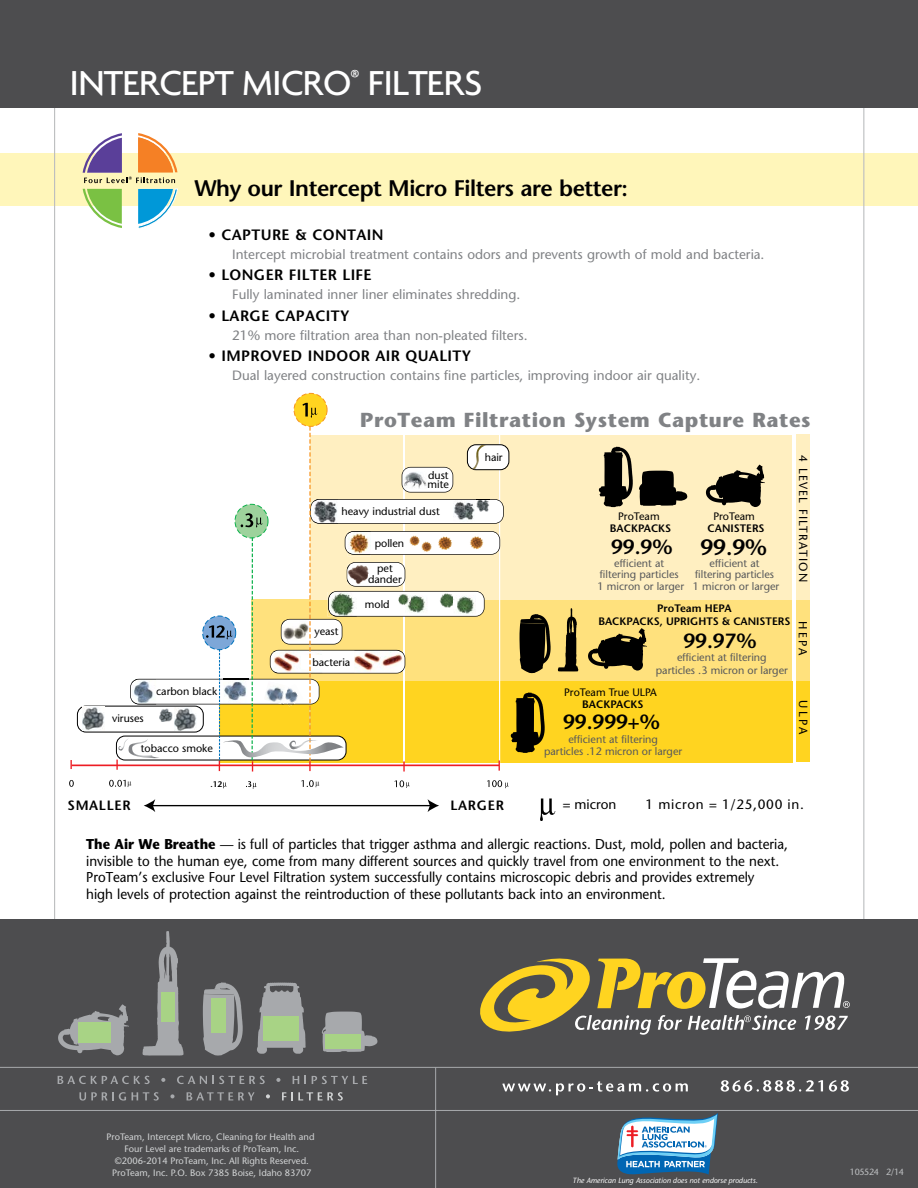
<style>
.page{position:relative;width:918px;height:1188px;background:#fff}
.page>*{position:absolute;margin:0;border:0;box-sizing:border-box;transform-origin:0 0}
.t1{font:500 37.5px "Agenda";letter-spacing:-.02em;color:#fff}
.t2{font:600 22.5px "Stone Sans";letter-spacing:-.02em;color:#000}
.t3{font:600 22.2px "Stone Sans";color:#000}
.t4{font:600 20.55px "Stone Sans";color:#000}
.t5{font:700 20.25px "Stone Sans";letter-spacing:.03em;color:#808285}
.t6{font:600 15px "Stone Sans";letter-spacing:.025em;color:#000}
.t7{font:14.25px/16.5px "Stone Sans";color:#000;scale:.94 1}
.t8{font:13.5px "Stone Sans";color:#808285}
.t9{font:13.5px "Stone Sans";letter-spacing:.05em;color:#000}
.t10{font:600 13.5px "Stone Sans";letter-spacing:.05em;color:#000}
.t11{font:11.85px "Stone Sans";letter-spacing:.1em;color:#000}
.t12{font:10.8px/10.8px "Stone Sans";color:#58595b;text-align:center}
.t13{font:10.8px/9.4px "Stone Sans";color:#000}
.t14{font:600 10.8px/12.9px "Stone Sans";color:#000;text-align:center}
.t15{font:9.3px/12px "Stone Sans";color:#d1d3d4;text-align:center}
.t16{font:9px "Stone Sans";letter-spacing:-.04em;color:#bcbec0}
.t17{font:600 8.1px "Stone Sans";color:#000}
.t18{font:italic 7.5px "Stone Sans";color:#fff}
.s1{font-weight:700}
</style>
<div class="page">
<div style="left:0;top:153px;width:918px;height:53px;background:#fff6ba"></div>
<svg style="left:83px;top:133px;width:95px;height:96px"></svg>
<hr style="left:863px;top:41px;width:1px;height:886px;background:#bcbec0">
<hr style="left:54px;top:53px;width:1px;height:872px;background:#bcbec0">
<div style="left:0;top:0;width:918px;height:108px;background:#4d4d4f"></div>
<div style="left:251px;top:600px;width:541px;height:82px;background:#ffe17d"></div>
<div style="left:311px;top:436px;width:481px;height:164px;background:#ffefc1"></div>
<div style="left:219px;top:681px;width:573px;height:81px;background:#ffd420"></div>
<div style="left:796px;top:600px;width:14px;height:82px;background:#ffe17d"></div>
<div style="left:796px;top:434px;width:14px;height:166px;background:#ffefc1"></div>
<svg style="left:588px;top:628px;width:59px;height:43px"></svg>
<div style="left:796px;top:681px;width:14px;height:81px;background:#ffd420"></div>
<hr style="left:72px;top:765px;width:428px;height:1px;background:#ed1d24">
<svg style="left:69px;top:780px;width:5px;height:7px"></svg>
<svg style="left:540px;top:799px;width:15px;height:22px"></svg>
<svg style="left:109px;top:780px;width:22px;height:7px"></svg>
<svg style="left:301px;top:780px;width:18px;height:7px"></svg>
<svg style="left:394px;top:780px;width:16px;height:8px"></svg>
<svg style="left:487px;top:780px;width:22px;height:8px"></svg>
<svg style="left:246px;top:781px;width:11px;height:8px"></svg>
<svg style="left:558px;top:608px;width:20px;height:64px"></svg>
<div style="left:77px;top:706px;width:127px;height:26px;border:1px solid #000;border-radius:9px"></div>
<div style="left:294px;top:393px;width:33px;height:33px;background:#ffd420;border-radius:50%"></div>
<div style="left:294px;top:393px;width:34px;height:34px;border:1px dashed #f7941e;border-radius:50%"></div>
<svg style="left:303px;top:403px;width:14px;height:15px"></svg>
<div style="left:467px;top:445px;width:42px;height:25px;background:#fff;border-radius:9px"></div>
<div style="left:467px;top:444px;width:42px;height:26px;border:1px solid #000;border-radius:9px"></div>
<svg style="left:70px;top:760px;width:2px;height:9px"></svg>
<svg style="left:223px;top:782px;width:4px;height:6px"></svg>
<svg style="left:706px;top:465px;width:59px;height:42px"></svg>
<img style="left:82px;top:707px;width:22px;height:24px">
<hr style="left:152px;top:805px;width:279px;height:1px;background:#000">
<svg style="left:428px;top:799px;width:11px;height:13px"></svg>
<svg style="left:144px;top:799px;width:11px;height:13px"></svg>
<svg style="left:116px;top:426px;width:388px;height:346px"></svg>
<svg style="left:520px;top:614px;width:31px;height:59px"></svg>
<svg style="left:511px;top:693px;width:34px;height:60px"></svg>
<svg style="left:599px;top:447px;width:34px;height:60px"></svg>
<svg style="left:639px;top:471px;width:49px;height:35px"></svg>
<div style="left:0;top:920px;width:918px;height:268px;background:#4d4d4f"></div>
<hr style="left:0;top:1067px;width:918px;height:1px;background:#a7a9ac">
<hr style="left:0;top:1110px;width:918px;height:1px;background:#a7a9ac">
<hr style="left:435px;top:1067px;width:1px;height:121px;background:#a7a9ac">
<svg style="left:266px;top:1094px;width:4px;height:4px"></svg>
<svg style="left:282px;top:1092px;width:61px;height:9px"></svg>
<svg style="left:170px;top:1094px;width:5px;height:4px"></svg>
<svg style="left:187px;top:1092px;width:68px;height:9px"></svg>
<svg style="left:79px;top:1092px;width:47px;height:9px"></svg>
<svg style="left:132px;top:1092px;width:27px;height:9px"></svg>
<svg style="left:58px;top:1076px;width:92px;height:8px"></svg>
<svg style="left:161px;top:1078px;width:4px;height:4px"></svg>
<svg style="left:177px;top:1076px;width:88px;height:8px"></svg>
<svg style="left:276px;top:1078px;width:4px;height:4px"></svg>
<svg style="left:293px;top:1076px;width:6px;height:8px"></svg>
<svg style="left:312px;top:1076px;width:55px;height:8px"></svg>
<svg style="left:143px;top:931px;width:41px;height:125px"></svg>
<svg style="left:58px;top:1004px;width:71px;height:51px"></svg>
<div style="left:161px;top:993px;width:13px;height:29px;background:#a8d385"></div>
<div style="left:79px;top:1022px;width:32px;height:21px;background:#a8d385"></div>
<svg style="left:502px;top:1081px;width:186px;height:14px"></svg>
<svg style="left:721px;top:1080px;width:102px;height:12px"></svg>
<svg style="left:829px;top:1080px;width:20px;height:12px"></svg>
<svg style="left:617px;top:1113px;width:101px;height:62px"></svg>
<svg style="left:480px;top:958px;width:370px;height:77px"></svg>
<svg style="left:322px;top:1012px;width:56px;height:40px"></svg>
<div style="left:326px;top:1034px;width:35px;height:15px;background:#a8d385"></div>
<svg style="left:257px;top:983px;width:49px;height:71px"></svg>
<div style="left:264px;top:1017px;width:35px;height:24px;background:#a8d385"></div>
<svg style="left:203px;top:982px;width:40px;height:74px"></svg>
<div style="left:211px;top:998px;width:14px;height:34px;background:#a8d385"></div>
<h1 class="t1" style="left:70px;top:60px;width:414px">INTERCEPT MICRO<sup>®</sup> FILTERS</h1>
<h2 class="t2" style="left:194px;top:175px;width:435px">Why our Intercept Micro Filters are better:</h2>
<p class="t6" style="left:208px;top:226px;width:177px">• CAPTURE &amp; CONTAIN</p>
<p class="t6" style="left:208px;top:266px;width:165px">• LONGER FILTER LIFE</p>
<p class="t6" style="left:208px;top:307px;width:143px">• LARGE CAPACITY</p>
<p class="t6" style="left:208px;top:347px;width:264px">• IMPROVED INDOOR AIR QUALITY</p>
<p class="t8" style="left:232px;top:246px;width:534px">Intercept microbial treatment contains odors and prevents growth of mold and bacteria.</p>
<p class="t8" style="left:232px;top:286px;width:290px">Fully laminated inner liner eliminates shredding.</p>
<p class="t8" style="left:232px;top:327px;width:297px">21% more filtration area than non-pleated filters.</p>
<p class="t8" style="left:232px;top:367px;width:470px">Dual layered construction contains fine particles, improving indoor air quality.</p>
<h3 class="t5" style="left:360px;top:408px;width:452px">ProTeam Filtration System Capture Rates</h3>
<p class="t13" style="left:112px;top:714px;width:33px">viruses</p>
<p class="t13" style="left:156px;top:686px;width:63px">carbon black</p>
<p class="t13" style="left:141px;top:743px;width:74px">tobacco smoke</p>
<p class="t17" style="left:210px;top:779px;width:13px">.12</p>
<p class="t13" style="left:428px;top:470px;width:23px">dust mite</p>
<p class="t13" style="left:342px;top:507px;width:100px">heavy industrial dust</p>
<p class="t13" style="left:375px;top:538px;width:31px">pollen</p>
<p class="t13" style="left:368px;top:563px;width:35px;line-height:10.8px;text-align:center">pet dander</p>
<p class="t13" style="left:314px;top:626px;width:26px">yeast</p>
<p class="t13" style="left:312px;top:658px;width:39px">bacteria</p>
<p class="t13" style="left:365px;top:600px;width:26px">mold</p>
<p class="t13" style="left:485px;top:452px;width:20px">hair</p>
<p class="t13" style="left:618px;top:511px;width:43px">ProTeam</p>
<p class="t14" style="left:610px;top:522px;width:63px">BACKPACKS</p>
<p class="t12" style="left:600px;top:558px;width:81px">efficient at filtering particles</p>
<p class="t12" style="left:598px;top:581px;width:88px">1 micron or larger</p>
<h3 class="t4" style="left:611px;top:534px;width:63px">99.9%</h3>
<p class="t13" style="left:713px;top:511px;width:43px">ProTeam</p>
<p class="t14" style="left:708px;top:522px;width:59px">CANISTERS</p>
<p class="t12" style="left:695px;top:558px;width:81px">efficient at filtering particles</p>
<p class="t12" style="left:693px;top:581px;width:88px">1 micron or larger</p>
<h3 class="t3" style="left:701px;top:534px;width:68px">99.9%</h3>
<p class="t14" style="left:598px;top:602px;width:194px">ProTeam HEPA<br>BACKPACKS, UPRIGHTS &amp; CANISTERS</p>
<h3 class="t4" style="left:683px;top:628px;width:75px">99.97%</h3>
<p class="t12" style="left:656px;top:652px;width:134px;line-height:12.1px">efficient at filtering<br>particles .3 micron or larger</p>
<p class="t13" style="left:564px;top:687px;width:94px">ProTeam True ULPA</p>
<p class="t14" style="left:582px;top:698px;width:63px">BACKPACKS</p>
<p class="t12" style="left:544px;top:733px;width:140px;line-height:12.1px">efficient at filtering<br>particles .12 micron or larger</p>
<h3 class="t4" style="left:563px;top:710px;width:98px">99.999+%</h3>
<p class="t11" style="left:810px;top:455px;width:128px;rotate:90deg">4 LEVEL FILTRATION</p>
<p class="t11" style="left:810px;top:621px;width:36px;rotate:90deg">HEPA</p>
<p class="t11" style="left:810px;top:700px;width:35px;rotate:90deg">ULPA</p>
<p class="t10" style="left:68px;top:797px;width:65px">SMALLER</p>
<p class="t10" style="left:451px;top:797px;width:55px">LARGER</p>
<p class="t9" style="left:645px;top:796px;width:160px">1 micron = 1/25,000 in.</p>
<p class="t9" style="left:563px;top:796px;width:55px">= micron</p>
<p class="t7" style="left:86px;top:836px;width:748px"><span class="s1">The Air We Breathe</span> — is full of particles that trigger asthma and allergic reactions. Dust, mold, pollen and bacteria, invisible to the human eye, come from many different sources and quickly travel from one environment to the next.<br>ProTeam’s exclusive Four Level Filtration system successfully contains microscopic debris and provides extremely<br>high levels of protection against the reintroduction of these pollutants back into an environment.</p>
<p class="t15" style="left:107px;top:1131px;width:210px">ProTeam, Intercept Micro, Cleaning for Health and Four Level are trademarks of ProTeam, Inc. ©2006-2014 ProTeam, Inc. All Rights Reserved.<br>ProTeam, Inc. P.O. Box 7385 Boise, Idaho 83707</p>
<p class="t18" style="left:573px;top:1176px;width:187px">The American Lung Association does not endorse products.</p>
<p class="t16" style="left:850px;top:1167px;width:56px">105524 2/14</p>
</div>
